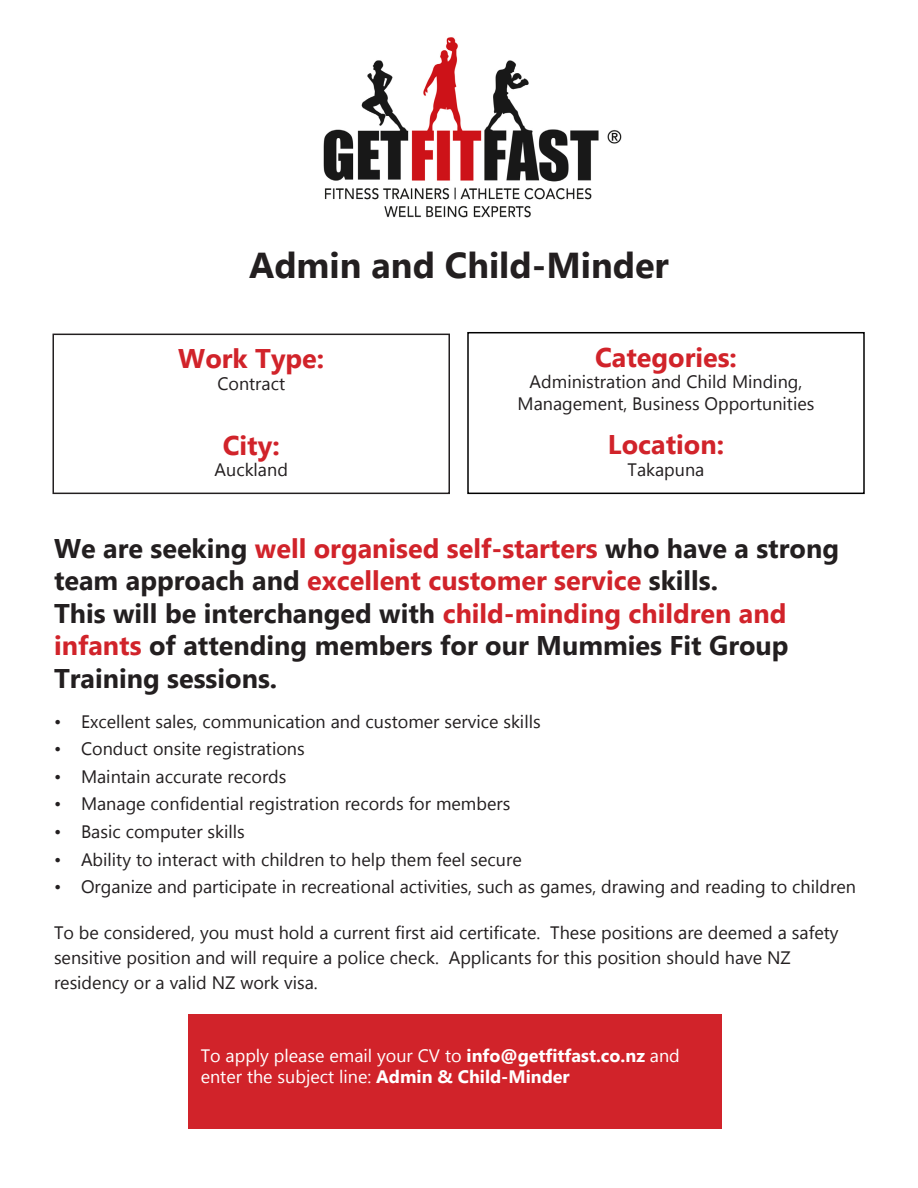
<style>
.page{position:relative;width:918px;height:1188px;background:#fff}
.page>*{position:absolute;margin:0;border:0;box-sizing:border-box;transform-origin:0 0}
.Heading_1{font:700 36px "Microsoft Tai Le";color:#231f20}
.Heading_2{font:700 27px/32.4px "Microsoft Tai Le";color:#d1232a}
.Heading_2-2{font:700 27px/32.4px "Microsoft Tai Le";color:#231f20}
.Body{font:18px/24.6px "Microsoft Tai Le";color:#231f20}
.Body-2{font:18px "Microsoft Tai Le";color:#fff}
.s1{color:#231f20}
.s2{color:#d1232a}
.s3{font-weight:700}
</style>
<div class="page">
<div style="left:52px;top:334px;width:398px;height:160px;border:2px solid #231f20"></div>
<div style="left:467px;top:332px;width:398px;height:162px;border:2px solid #000"></div>
<div style="left:188px;top:1014px;width:534px;height:115px;background:#d1232a"></div>
<img style="left:323px;top:37px;width:299px;height:181px">
<p class="Heading_1" style="left:249px;top:244px;width:421px">Admin and Child-Minder</p>
<p class="Heading_2" style="left:178px;top:344px;width:147px">Work Type:</p>
<p class="Body" style="left:217px;top:372px;width:69px">Contract</p>
<p class="Heading_2" style="left:223px;top:430px;width:58px">City:</p>
<p class="Body" style="left:215px;top:459px;width:75px">Auckland</p>
<p class="Heading_2" style="left:595px;top:342px;width:143px">Categories:</p>
<p class="Body" style="left:530px;top:371px;width:274px">Administration and Child Minding,</p>
<p class="Body" style="left:518px;top:392px;width:298px">Management, Business Opportunities</p>
<p class="Heading_2" style="left:608px;top:430px;width:118px">Location:</p>
<p class="Body" style="left:628px;top:458px;width:78px">Takapuna</p>
<p class="Heading_2" style="left:54px;top:534px;width:787px"><span class="s1">We are seeking</span> well organised self-starters <span class="s1">who have a strong team approach and</span> excellent customer service <span class="s1">skills.</span></p>
<p class="Heading_2-2" style="left:54px;top:599px;width:734px">This will be interchanged with <span class="s2">child-minding children and</span></p>
<p class="Heading_2-2" style="left:54px;top:631px;width:736px"><span class="s2">infants</span> of attending members for our Mummies Fit Group<br>Training sessions.</p>
<p class="Body" style="left:54px;top:710px;width:488px">• Excellent sales, communication and customer service skills</p>
<p class="Body" style="left:54px;top:738px;width:252px">• Conduct onsite registrations</p>
<p class="Body" style="left:54px;top:765px;width:234px">• Maintain accurate records</p>
<p class="Body" style="left:54px;top:793px;width:458px">• Manage confidential registration records for members</p>
<p class="Body" style="left:54px;top:820px;width:192px">• Basic computer skills</p>
<p class="Body" style="left:54px;top:848px;width:469px">• Ability to interact with children to help them feel secure</p>
<p class="Body" style="left:54px;top:876px;width:803px">• Organize and participate in recreational activities, such as games, drawing and reading to children</p>
<p class="Body" style="left:54px;top:922px;width:786px">To be considered, you must hold a current first aid certificate. These positions are deemed a safety sensitive position and will require a police check. Applicants for this position should have NZ</p>
<p class="Body" style="left:54px;top:971px;width:265px">residency or a valid NZ work visa.</p>
<p class="Body-2" style="left:201px;top:1045px;width:481px">To apply please email your CV to <span class="s3">info@getfitfast.co.nz</span> and</p>
<p class="Body-2" style="left:201px;top:1067px;width:371px">enter the subject line: <span class="s3">Admin &amp; Child-Minder</span></p>
</div>
